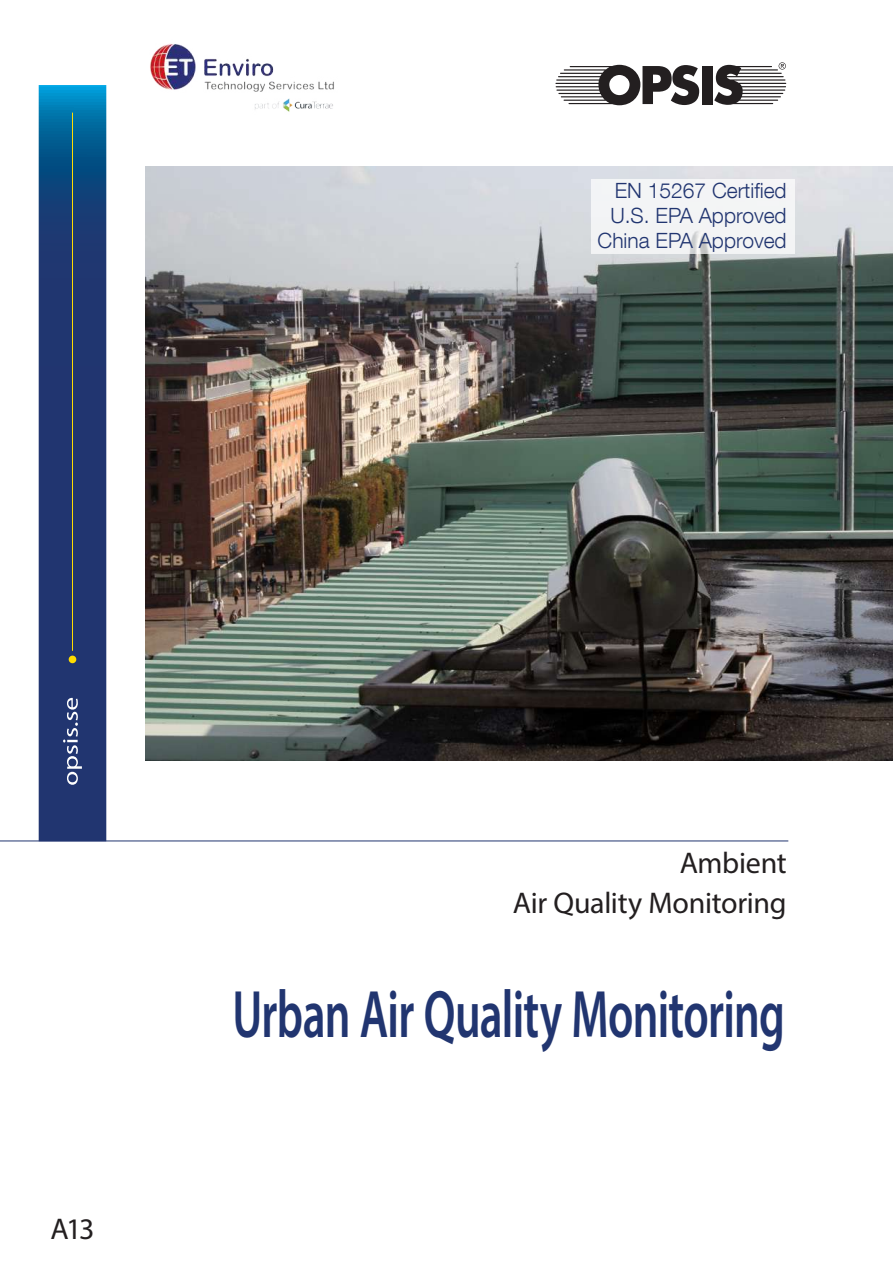
<style>
.page{position:relative;width:893px;height:1263px;background:#fff}
.page>*{position:absolute;margin:0;border:0;box-sizing:border-box;transform-origin:0 0}
.t1{font:600 67.5px "Myriad Pro";letter-spacing:-.015em;color:#213570;scale:.67 1}
.t2{font:30px/40.2px "Myriad Pro";letter-spacing:-.01em;color:#231f20;text-align:right}
.t3{font:300 21px/25.2px "Helvetica Neue LT Com";color:#213570;text-align:right}
</style>
<div class="page">
<svg style="left:39px;top:85px;width:67px;height:755px;background:#1b3c76"></svg>
<svg style="left:63px;top:698px;width:19px;height:87px;background:#51618f"></svg>
<hr style="left:72px;top:113px;width:1px;height:538px;background:#ffdc01">
<div style="left:69px;top:656px;width:7px;height:7px;background:#ffdc01;border-radius:50%"></div>
<svg style="left:555px;top:65px;width:144px;height:40px"></svg>
<div style="left:702px;top:66px;width:10px;height:38px;background:#231f20"></div>
<svg style="left:714px;top:62px;width:72px;height:43px"></svg>
<hr style="left:0;top:840px;width:788px;height:1px;background:#213570">
<img style="left:146px;top:166px;width:747px;height:594px">
<div style="left:591px;top:179px;width:203px;height:75px;background:#f3f4f5"></div>
<img style="left:150px;top:44px;width:184px;height:68px">
<p class="t3" style="left:598px;top:177px;width:191px">EN 15267 Certified<br>U.S. EPA Approved<br>China EPA Approved</p>
<h2 class="t2" style="left:51px;top:1208px;width:45px">A13</h2>
<h2 class="t2" style="left:513px;top:842px;width:275px">Ambient<br>Air Quality Monitoring</h2>
<h1 class="t1" style="left:233px;top:972px;width:826px">Urban Air Quality Monitoring</h1>
</div>
